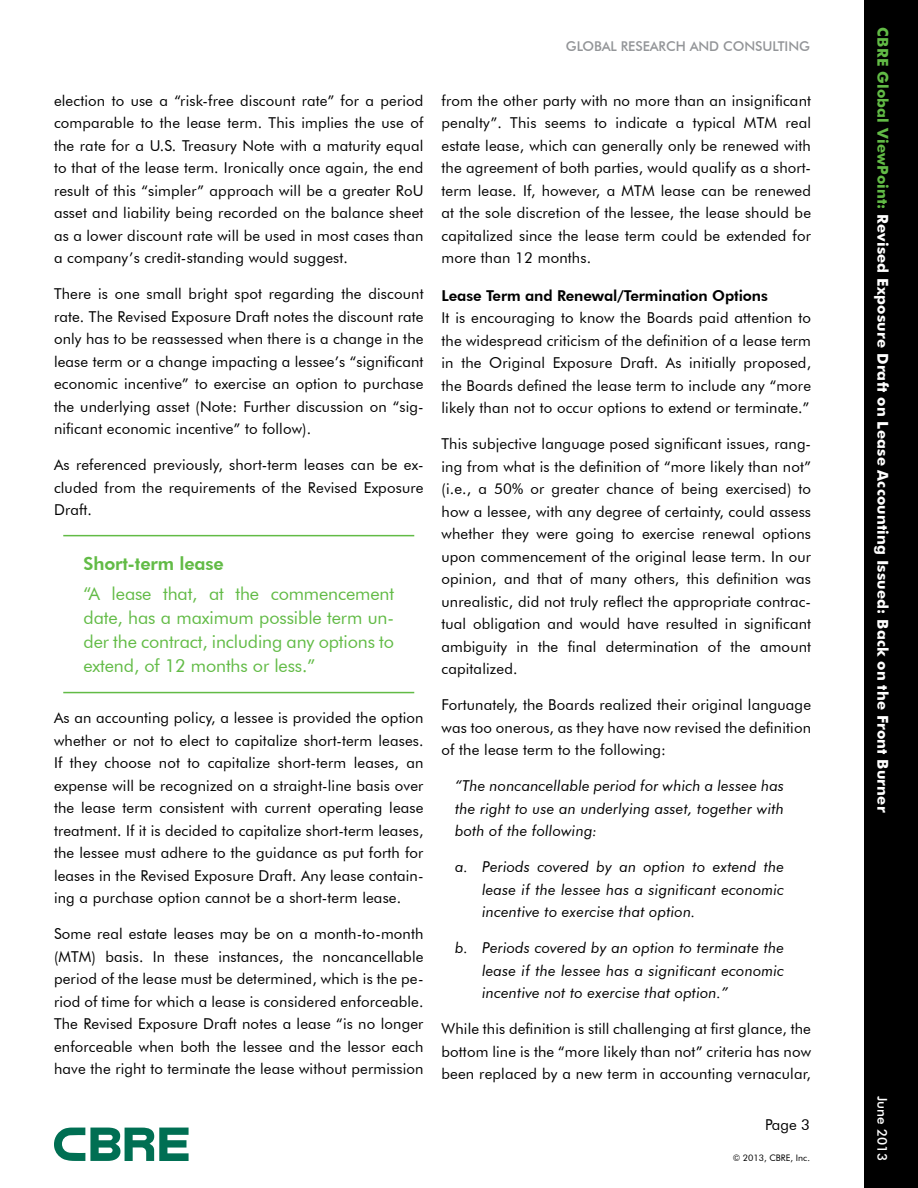
<style>
.page{position:relative;width:918px;height:1188px;background:#fff}
.page>*{position:absolute;margin:0;border:0;box-sizing:border-box;transform-origin:0 0}
.t1{font:18px/24px "Futura BT";letter-spacing:-.005em;color:#62bb46;text-align:justify}
.t2{font:800 18px "Futura BT";letter-spacing:-.005em;color:#62bb46}
.t3{font:15px/22.5px "Futura BT";letter-spacing:.01em;color:#000;text-align:justify}
.t4{font:italic 15px/22.5px "Futura BT";letter-spacing:.01em;color:#000;text-align:justify}
.t5{font:700 15px "Futura BT";letter-spacing:.01em;color:#fff}
.t6{font:800 15px "Futura BT";letter-spacing:-.005em;color:#000}
.t7{font:500 13.5px "Futura BT";letter-spacing:-.005em;color:#939598}
.t8{font:500 13.5px "Futura BT";color:#fff}
.t9{font:9px "Futura BT";color:#000}
.s1{color:#62bb46}
</style>
<div class="page">
<div style="left:864px;top:0;width:54px;height:1188px;background:#000"></div>
<svg style="left:54px;top:1128px;width:135px;height:33px"></svg>
<hr style="left:63px;top:535px;width:351px;height:1px;background:#62bb46">
<hr style="left:63px;top:692px;width:351px;height:1px;background:#62bb46">
<p class="t3" style="left:54px;top:89px;width:371px">election to use a “risk-free discount rate” for a period comparable to the lease term. This implies the use of the rate for a U.S. Treasury Note with a maturity equal to that of the lease term. Ironically once again, the end result of this “simpler” approach will be a greater RoU asset and liability being recorded on the balance sheet as a lower discount rate will be used in most cases than a company’s credit-standing would suggest.</p>
<p class="t3" style="left:54px;top:283px;width:371px">There is one small bright spot regarding the discount rate. The Revised Exposure Draft notes the discount rate only has to be reassessed when there is a change in the lease term or a change impacting a lessee’s “significant economic incentive” to exercise an option to purchase the underlying asset (Note: Further discussion on “sig&shy;nificant economic incentive” to follow).</p>
<p class="t3" style="left:54px;top:454px;width:371px">As referenced previously, short-term leases can be ex&shy;cluded from the requirements of the Revised Exposure Draft.</p>
<p class="t2" style="left:84px;top:552px;width:142px">Short-term lease</p>
<p class="t1" style="left:84px;top:582px;width:312px">“A lease that, at the commencement date, has a maximum possible term un&shy;der the contract, including any options to extend, of 12 months or less.”</p>
<p class="t3" style="left:54px;top:707px;width:371px">As an accounting policy, a lessee is provided the option whether or not to elect to capitalize short-term leases.<br>If they choose not to capitalize short-term leases, an expense will be recognized on a straight-line basis over the lease term consistent with current operating lease treatment. If it is decided to capitalize short-term leases, the lessee must adhere to the guidance as put forth for leases in the Revised Exposure Draft. Any lease contain&shy;ing a purchase option cannot be a short-term lease.</p>
<p class="t3" style="left:54px;top:923px;width:371px">Some real estate leases may be on a month-to-month (MTM) basis. In these instances, the noncancellable period of the lease must be determined, which is the pe&shy;riod of time for which a lease is considered enforceable.<br>The Revised Exposure Draft notes a lease “is no longer enforceable when both the lessee and the lessor each have the right to terminate the lease without permission</p>
<p class="t7" style="left:566px;top:38px;width:244px">GLOBAL RESEARCH AND CONSULTING</p>
<p class="t3" style="left:442px;top:89px;width:371px">from the other party with no more than an insignificant penalty”. This seems to indicate a typical MTM real estate lease, which can generally only be renewed with the agreement of both parties, would qualify as a short&shy;term lease. If, however, a MTM lease can be renewed at the sole discretion of the lessee, the lease should be capitalized since the lease term could be extended for more than 12 months.</p>
<p class="t6" style="left:442px;top:286px;width:328px">Lease Term and Renewal/Termination Options</p>
<p class="t3" style="left:442px;top:307px;width:371px">It is encouraging to know the Boards paid attention to the widespread criticism of the definition of a lease term in the Original Exposure Draft. As initially proposed, the Boards defined the lease term to include any “more likely than not to occur options to extend or terminate.”</p>
<p class="t3" style="left:442px;top:433px;width:371px">This subjective language posed significant issues, rang&shy;ing from what is the definition of “more likely than not” (i.e., a 50% or greater chance of being exercised) to how a lessee, with any degree of certainty, could assess whether they were going to exercise renewal options upon commencement of the original lease term. In our opinion, and that of many others, this definition was unrealistic, did not truly reflect the appropriate contrac&shy;tual obligation and would have resulted in significant ambiguity in the final determination of the amount capitalized.</p>
<p class="t3" style="left:442px;top:694px;width:371px">Fortunately, the Boards realized their original language was too onerous, as they have now revised the definition of the lease term to the following:</p>
<p class="t4" style="left:455px;top:775px;width:331px">“The noncancellable period for which a lessee has the right to use an underlying asset, together with both of the following:</p>
<p class="t4" style="left:482px;top:856px;width:304px;text-indent:-27px">a. Periods covered by an option to extend the lease if the lessee has a significant economic incentive to exercise that option.</p>
<p class="t4" style="left:482px;top:937px;width:304px;text-indent:-27px">b. Periods covered by an option to terminate the lease if the lessee has a significant economic incentive not to exercise that option.”</p>
<p class="t3" style="left:442px;top:1018px;width:371px">While this definition is still challenging at first glance, the bottom line is the “more likely than not” criteria has now been replaced by a new term in accounting vernacular,</p>
<p class="t3" style="left:765px;top:1113px;width:46px">Page 3</p>
<p class="t9" style="left:733px;top:1153px;width:79px">© 2013, CBRE, Inc.</p>
<p class="t5" style="left:892px;top:27px;width:786px;rotate:90deg"><span class="s1">CBRE Global ViewPoint:</span> Revised Exposure Draft on Lease Accounting Issued: Back on the Front Burner</p>
<p class="t8" style="left:891px;top:1096px;width:67px;rotate:90deg">JUNE 2013</p>
</div>
